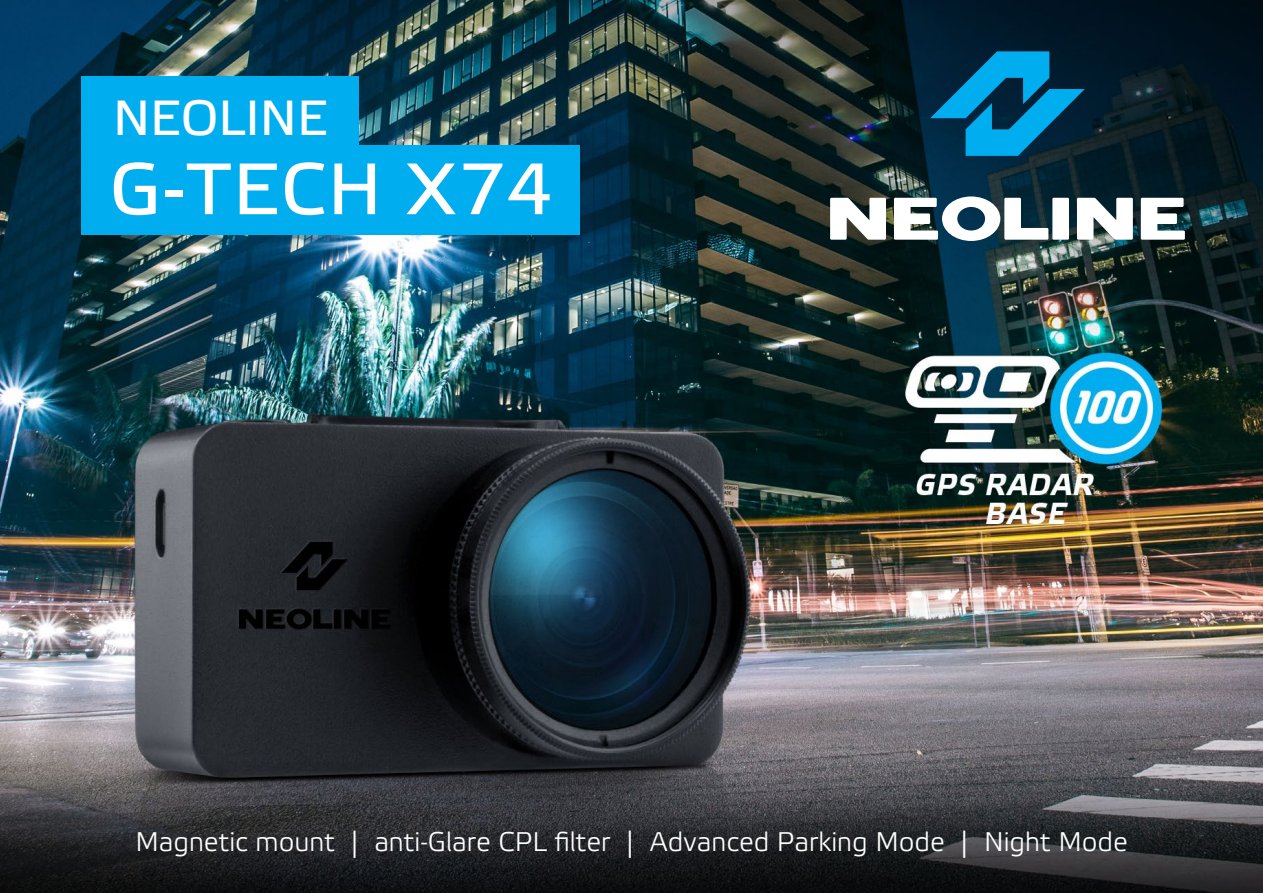
<style>
.page{position:relative;width:1263px;height:893px;background:#fff}
.page>*{position:absolute;margin:0;border:0;box-sizing:border-box;transform-origin:0 0}
.t1{font:72.6px "Elektra Text Pro";letter-spacing:.02em;color:#fff;scale:1.04 1}
.t2{font:49.35px "Elektra Text Pro";color:#fff}
.t3{font:27px "Elektra Light Pro";color:#fff}
</style>
<div class="page">
<img style="left:0;top:0;width:1263px;height:893px">
<div style="left:82px;top:145px;width:498px;height:90px;background:#00aeef"></div>
<div style="left:82px;top:76px;width:277px;height:79px;background:#00aeef"></div>
<svg style="left:830px;top:196px;width:355px;height:45px"></svg>
<svg style="left:930px;top:51px;width:155px;height:105px;background:#015d85"></svg>
<h2 class="t2" style="left:113px;top:92px;width:216px">NEOLINE</h2>
<h1 class="t1" style="left:109px;top:150px;width:428px">G-TECH X74</h1>
<p class="t3" style="left:135px;top:827px;width:994px">Magnetic mount | anti-Glare CPL filter | Advanced Parking Mode | Night Mode</p>
</div>
